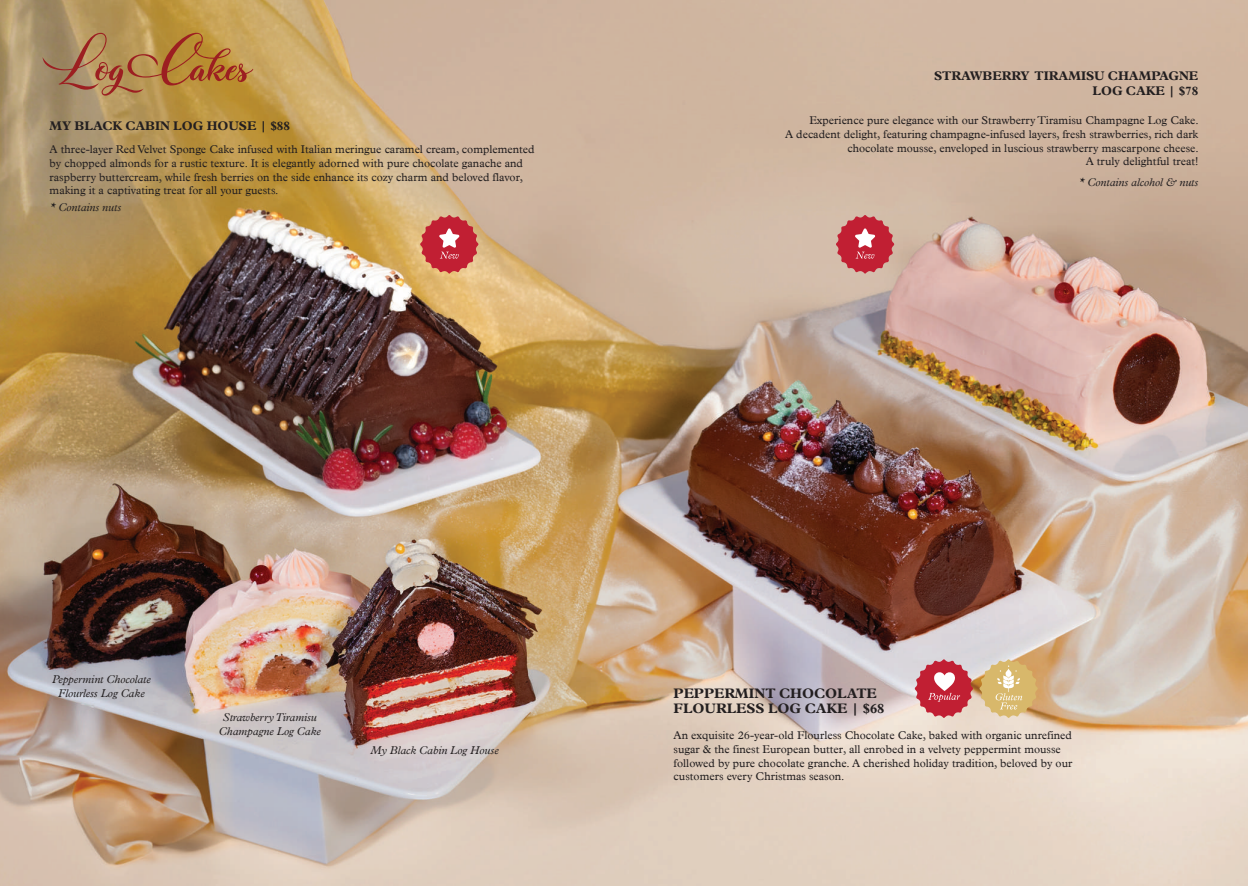
<style>
.page{position:relative;width:1248px;height:886px;background:#fff}
.page>*{position:absolute;margin:0;border:0;box-sizing:border-box;transform-origin:0 0}
.t1{font:65px "Christmas Wish Calligraphy";color:#9c1f21}
.t2{font:700 13.75px/15px "Plantin";color:#231f20}
.t3{font:700 12.5px/15px "Plantin";color:#231f20;text-align:right}
.t4{font:11.25px/13.8px "Plantin";color:#231f20}
.t5{font:italic 11.25px/13.8px "Plantin";color:#231f20;text-align:center}
</style>
<div class="page">
<img style="left:0;top:0;width:1247px;height:886px">
<svg style="left:914px;top:659px;width:124px;height:59px"></svg>
<svg style="left:419px;top:215px;width:60px;height:59px"></svg>
<svg style="left:835px;top:215px;width:59px;height:59px"></svg>
<h1 class="t1" style="left:50px;top:20px;width:203px">Log Cakes</h1>
<p class="t3" style="left:50px;top:119px;width:242px">MY BLACK CABIN LOG HOUSE | $88</p>
<p class="t4" style="left:50px;top:143px;width:486px">A three-layer Red Velvet Sponge Cake infused with Italian meringue caramel cream, complemented by chopped almonds for a rustic texture. It is elegantly adorned with pure chocolate ganache and raspberry buttercream, while fresh berries on the side enhance its cozy charm and beloved flavor, making it a captivating treat for all your guests.</p>
<p class="t5" style="left:50px;top:201px;width:73px">* Contains nuts</p>
<p class="t3" style="left:934px;top:69px;width:266px">STRAWBERRY TIRAMISU CHAMPAGNE<br>LOG CAKE | $78</p>
<p class="t4" style="left:785px;top:114px;width:415px;text-align:right">Experience pure elegance with our Strawberry Tiramisu Champagne Log Cake.<br>A decadent delight, featuring champagne-infused layers, fresh strawberries, rich dark chocolate mousse, enveloped in luscious strawberry mascarpone cheese.<br>A truly delightful treat!</p>
<p class="t5" style="left:1078px;top:176px;width:121px">* Contains alcohol &amp; nuts</p>
<p class="t5" style="left:52px;top:673px;width:100px">Peppermint Chocolate<br>Flourless Log Cake</p>
<p class="t5" style="left:219px;top:711px;width:104px">Strawberry Tiramisu<br>Champagne Log Cake</p>
<p class="t5" style="left:370px;top:743px;width:130px">My Black Cabin Log House</p>
<p class="t2" style="left:673px;top:687px;width:212px">PEPPERMINT CHOCOLATE<br>FLOURLESS LOG CAKE | $68</p>
<p class="t4" style="left:673px;top:729px;width:400px">An exquisite 26-year-old Flourless Chocolate Cake, baked with organic unrefined sugar &amp; the finest European butter, all enrobed in a velvety peppermint mousse followed by pure chocolate granche. A cherished holiday tradition, beloved by our customers every Christmas season.</p>
</div>
